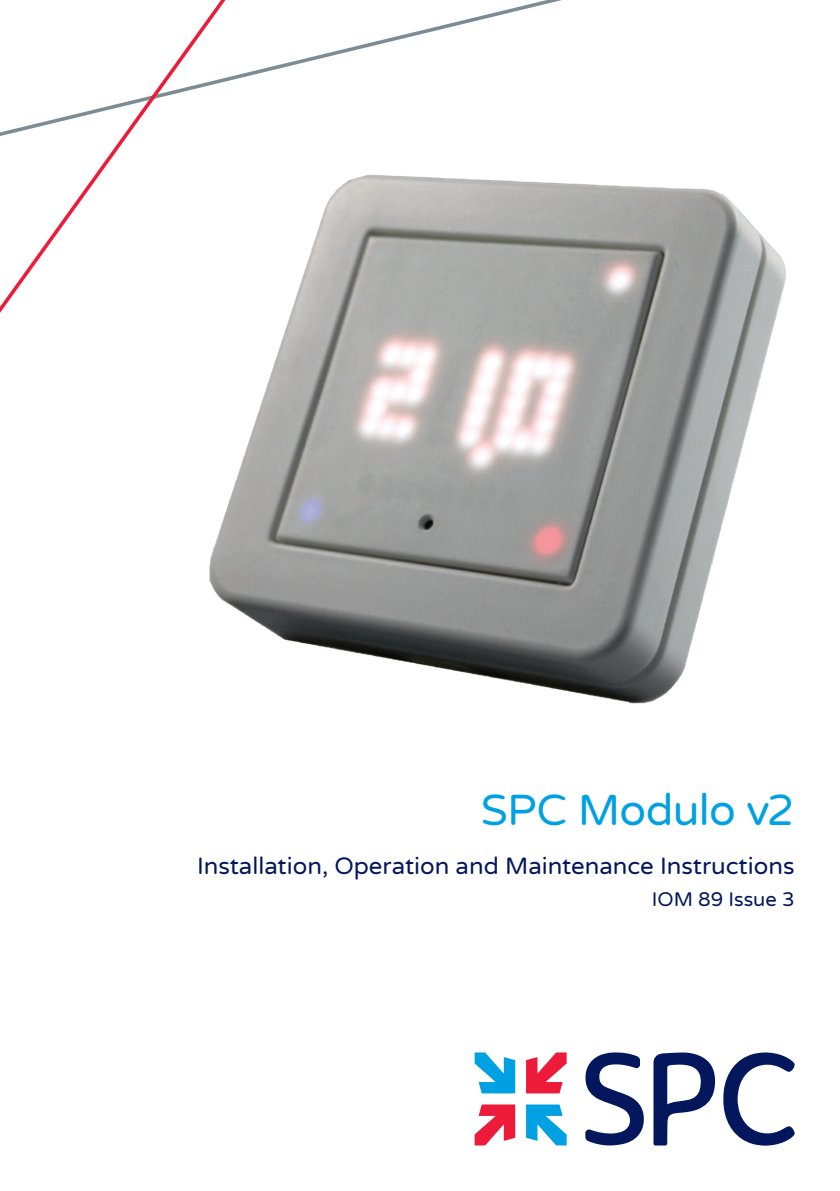
<style>
.page{position:relative;width:840px;height:1191px;background:#fff}
.page>*{position:absolute;margin:0;border:0;box-sizing:border-box;transform-origin:0 0}
.t1{font:44px "Varela Round";letter-spacing:-.015em;color:#00a1e3}
.t2{font:24px "Varela Round";color:#04175c}
.t3{font:20px "Varela Round";color:#04175c}
</style>
<div class="page">
<svg style="left:653px;top:1052px;width:62px;height:93px"></svg>
<svg style="left:585px;top:1052px;width:59px;height:93px"></svg>
<svg style="left:723px;top:1052px;width:71px;height:93px"></svg>
<svg style="left:474px;top:1052px;width:41px;height:41px"></svg>
<svg style="left:474px;top:1104px;width:41px;height:41px"></svg>
<svg style="left:526px;top:1052px;width:40px;height:41px"></svg>
<svg style="left:526px;top:1104px;width:40px;height:41px"></svg>
<svg style="left:240px;top:0;width:322px;height:78px"></svg>
<svg style="left:0;top:0;width:240px;height:313px"></svg>
<img style="left:203px;top:158px;width:583px;height:546px">
<h1 class="t1" style="left:480px;top:780px;width:315px">SPC Modulo v2</h1>
<p class="t2" style="left:197px;top:849px;width:598px">Installation, Operation and Maintenance Instructions</p>
<p class="t3" style="left:651px;top:885px;width:144px">IOM 89 Issue 3</p>
</div>
